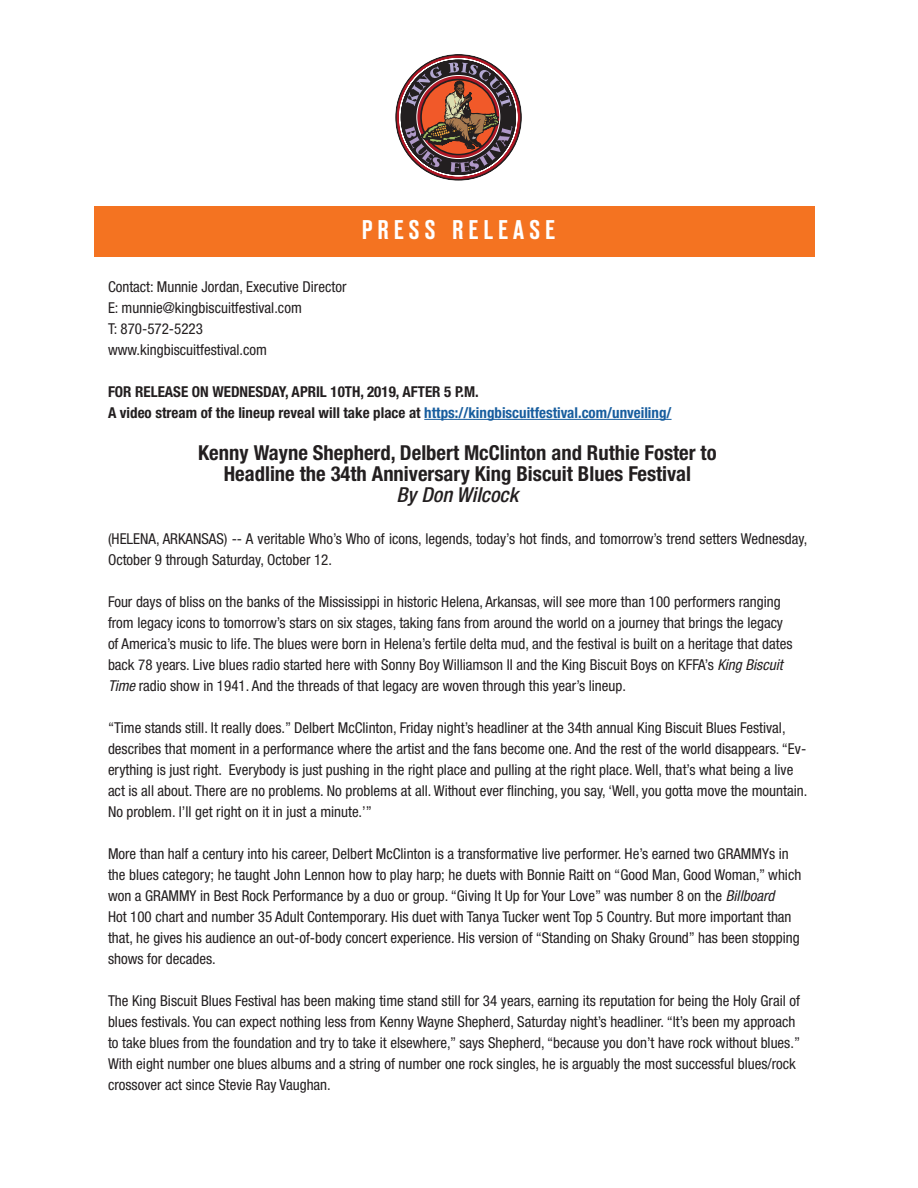
<style>
.page{position:relative;width:918px;height:1188px;background:#fff}
.page>*{position:absolute;margin:0;border:0;box-sizing:border-box;transform-origin:0 0}
.t1{font:27px "Reforma Grotesk Demi A";letter-spacing:.2em;color:#fff}
.t2{font:700 condensed 20.7px "Helvetica Neue";color:#231f20}
.t3{font:italic 500 condensed 20.7px "Helvetica Neue";color:#231f20}
.t4{font:condensed 15px/21px "Helvetica Neue";color:#231f20}
.t5{font:700 condensed 15px "Helvetica Neue";color:#231f20}
.s1{color:#175d9e}
.s2{font-style:italic}
</style>
<div class="page">
<div style="left:94px;top:206px;width:721px;height:50px;background:#f47321"></div>
<svg style="left:395px;top:54px;width:127px;height:127px"></svg>
<hr style="left:424px;top:419px;width:248px;height:1px;background:#175d9e">
<p class="t1" style="left:362px;top:214px;width:194px">PRESS RELEASE</p>
<p class="t4" style="left:108px;top:276px;width:240px">Contact: Munnie Jordan, Executive Director</p>
<p class="t4" style="left:108px;top:297px;width:195px">E: munnie@kingbiscuitfestival.com</p>
<p class="t4" style="left:108px;top:318px;width:97px">T: 870-572-5223</p>
<p class="t4" style="left:108px;top:339px;width:161px">www.kingbiscuitfestival.com</p>
<p class="t5" style="left:108px;top:382px;width:372px">FOR RELEASE ON WEDNESDAY, APRIL 10TH, 2019, AFTER 5 P.M.</p>
<p class="t5" style="left:108px;top:403px;width:565px">A video stream of the lineup reveal will take place at <span class="s1">https://kingbiscuitfestival.com/unveiling/</span></p>
<p class="t2" style="left:198px;top:440px;width:520px">Kenny Wayne Shepherd, Delbert McClinton and Ruthie Foster to</p>
<p class="t2" style="left:224px;top:461px;width:469px">Headline the 34th Anniversary King Biscuit Blues Festival</p>
<p class="t3" style="left:397px;top:482px;width:123px">By Don Wilcock</p>
<p class="t4" style="left:108px;top:528px;width:701px">(HELENA, ARKANSAS) -- A veritable Who’s Who of icons, legends, today’s hot finds, and tomorrow’s trend setters Wednesday,<br>October 9 through Saturday, October 12.</p>
<p class="t4" style="left:108px;top:591px;width:686px">Four days of bliss on the banks of the Mississippi in historic Helena, Arkansas, will see more than 100 performers ranging from legacy icons to tomorrow’s stars on six stages, taking fans from around the world on a journey that brings the legacy of America’s music to life. The blues were born in Helena’s fertile delta mud, and the festival is built on a heritage that dates back 78 years. Live blues radio started here with Sonny Boy Williamson II and the King Biscuit Boys on KFFA’s <span class="s2">King Biscuit Time</span> radio show in 1941. And the threads of that legacy are woven through this year’s lineup.</p>
<p class="t4" style="left:108px;top:717px;width:701px">“Time stands still. It really does.” Delbert McClinton, Friday night’s headliner at the 34th annual King Biscuit Blues Festival, describes that moment in a performance where the artist and the fans become one. And the rest of the world disappears. “Ev&shy;erything is just right. Everybody is just pushing in the right place and pulling at the right place. Well, that’s what being a live act is all about. There are no problems. No problems at all. Without ever flinching, you say, ‘Well, you gotta move the mountain.<br>No problem. I’ll get right on it in just a minute.’”</p>
<p class="t4" style="left:108px;top:843px;width:695px">More than half a century into his career, Delbert McClinton is a transformative live performer. He’s earned two GRAMMYs in the blues category; he taught John Lennon how to play harp; he duets with Bonnie Raitt on “Good Man, Good Woman,” which won a GRAMMY in Best Rock Performance by a duo or group. “Giving It Up for Your Love” was number 8 on the <span class="s2">Billboard<br></span>Hot 100 chart and number 35 Adult Contemporary. His duet with Tanya Tucker went Top 5 Country. But more important than that, he gives his audience an out-of-body concert experience. His version of “Standing on Shaky Ground” has been stopping shows for decades.</p>
<p class="t4" style="left:108px;top:990px;width:694px">The King Biscuit Blues Festival has been making time stand still for 34 years, earning its reputation for being the Holy Grail of blues festivals. You can expect nothing less from Kenny Wayne Shepherd, Saturday night’s headliner. “It’s been my approach to take blues from the foundation and try to take it elsewhere,” says Shepherd, “because you don’t have rock without blues.” With eight number one blues albums and a string of number one rock singles, he is arguably the most successful blues/rock crossover act since Stevie Ray Vaughan.</p>
</div>
